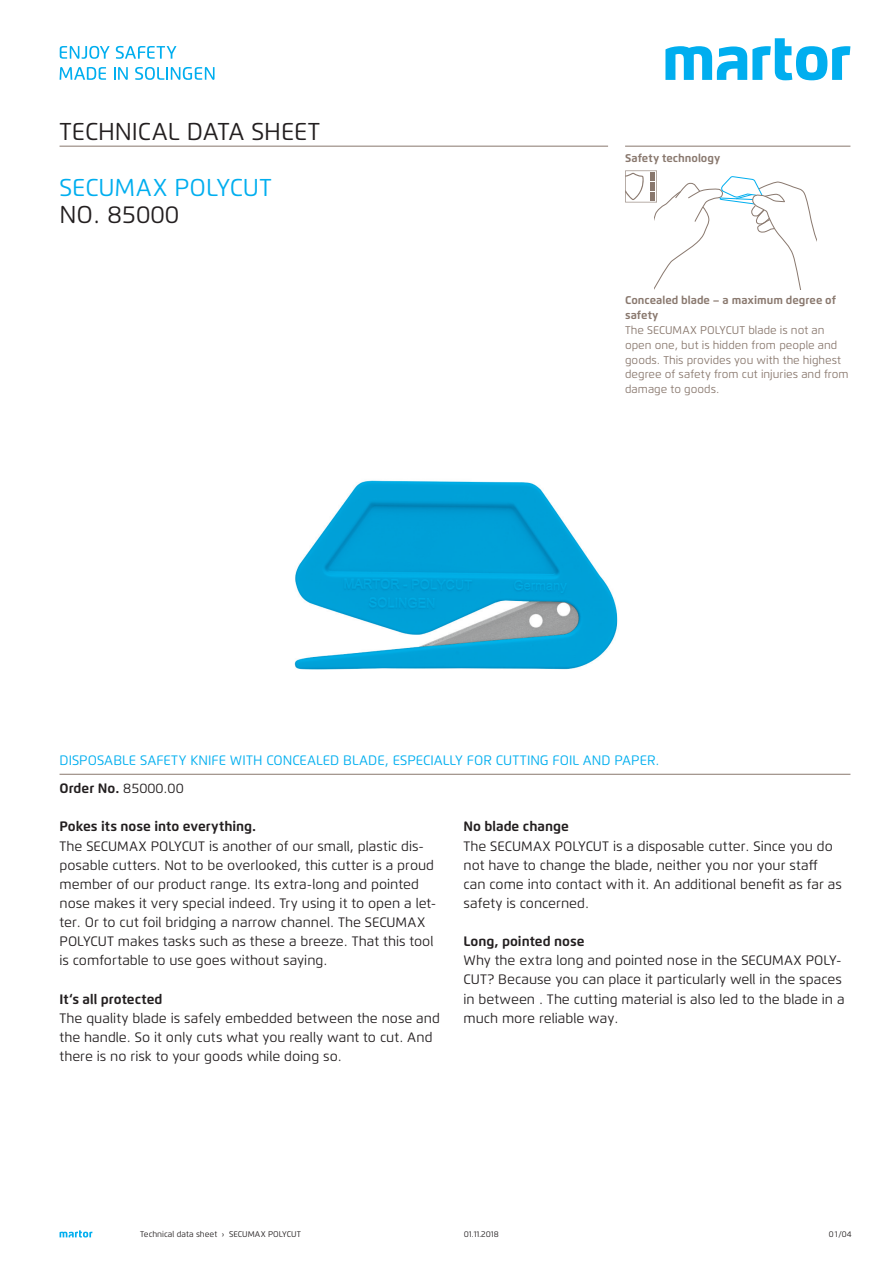
<style>
.page{position:relative;width:893px;height:1263px;background:#fff}
.page>*{position:absolute;margin:0;border:0;box-sizing:border-box;transform-origin:0 0}
.t1{font:24.3px "Flexo";color:#231f20}
.t2{font:24.3px "Flexo";color:#00aeef}
.t3{font:13.65px/19.2px "Flexo";color:#231f20}
.t4{font:13.65px/27.6px "Flexo";color:#00aeef}
.t5{font:700 13.65px "Flexo";color:#231f20}
.t6{font:11.25px/14.9px "Flexo";color:#89786e}
.t7{font:700 11.25px/14.9px "Flexo";color:#89786e}
.t8{font:8.25px "Flexo";color:#231f20}
.s1{font-weight:700;color:#231f20}
.s2{color:#231f20}
</style>
<div class="page">
<svg style="left:60px;top:1230px;width:32px;height:7px"></svg>
<img style="left:294px;top:480px;width:324px;height:190px">
<svg style="left:625px;top:171px;width:192px;height:119px"></svg>
<div style="left:650px;top:173px;width:5px;height:8px;background:#89786e"></div>
<div style="left:650px;top:192px;width:5px;height:8px;background:#89786e"></div>
<div style="left:650px;top:182px;width:5px;height:8px;background:#89786e"></div>
<svg style="left:665px;top:38px;width:185px;height:42px"></svg>
<svg style="left:60px;top:46px;width:50px;height:13px"></svg>
<svg style="left:116px;top:46px;width:60px;height:13px"></svg>
<svg style="left:60px;top:67px;width:46px;height:13px"></svg>
<svg style="left:114px;top:67px;width:14px;height:13px"></svg>
<svg style="left:135px;top:67px;width:80px;height:13px"></svg>
<hr style="left:60px;top:774px;width:790px;height:1px;background:#89786e">
<hr style="left:625px;top:146px;width:225px;height:1px;background:#89786e">
<hr style="left:60px;top:146px;width:548px;height:1px;background:#89786e">
<h1 class="t1" style="left:60px;top:117px;width:262px">TECHNICAL DATA SHEET</h1>
<h1 class="t2" style="left:60px;top:172px;width:214px">SECUMAX POLYCUT</h1>
<h1 class="t1" style="left:60px;top:200px;width:121px">NO. 85000</h1>
<p class="t7" style="left:625px;top:150px;width:97px">Safety technology</p>
<p class="t7" style="left:625px;top:293px;width:212px">Concealed blade – a maximum degree of safety</p>
<p class="t6" style="left:625px;top:322px;width:225px">The SECUMAX POLYCUT blade is not an open one, but is hidden from people and goods. This provides you with the highest degree of safety from cut injuries and from damage to goods.</p>
<p class="t4" style="left:60px;top:747px;width:602px">DISPOSABLE SAFETY KNIFE WITH CONCEALED BLADE, ESPECIALLY FOR CUTTING FOIL AND PAPER.<br><span class="s1">Order No.</span> <span class="s2">85000.00</span></p>
<p class="t5" style="left:60px;top:818px;width:198px">Pokes its nose into everything.</p>
<p class="t3" style="left:60px;top:836px;width:378px">The SECUMAX POLYCUT is another of our small, plastic dis&shy;posable cutters. Not to be overlooked, this cutter is a proud member of our product range. Its extra-long and pointed nose makes it very special indeed. Try using it to open a let&shy;ter. Or to cut foil bridging a narrow channel. The SECUMAX POLYCUT makes tasks such as these a breeze. That this tool is comfortable to use goes without saying.</p>
<p class="t5" style="left:60px;top:990px;width:104px">It‘s all protected</p>
<p class="t3" style="left:60px;top:1008px;width:382px">The quality blade is safely embedded between the nose and the handle. So it only cuts what you really want to cut. And there is no risk to your goods while doing so.</p>
<p class="t5" style="left:463px;top:818px;width:107px">No blade change</p>
<p class="t3" style="left:463px;top:836px;width:380px">The SECUMAX POLYCUT is a disposable cutter. Since you do not have to change the blade, neither you nor your staff can come into contact with it. An additional benefit as far as safety is concerned.</p>
<p class="t5" style="left:463px;top:933px;width:123px">Long, pointed nose</p>
<p class="t3" style="left:463px;top:951px;width:383px">Why the extra long and pointed nose in the SECUMAX POLY-CUT? Because you can place it particularly well in the spaces in between . The cutting material is also led to the blade in a much more reliable way.</p>
<p class="t8" style="left:140px;top:1229px;width:162px">Technical data sheet › SECUMAX POLYCUT</p>
<p class="t8" style="left:464px;top:1229px;width:36px">01.11.2018</p>
<p class="t8" style="left:829px;top:1229px;width:24px">01/04</p>
</div>
